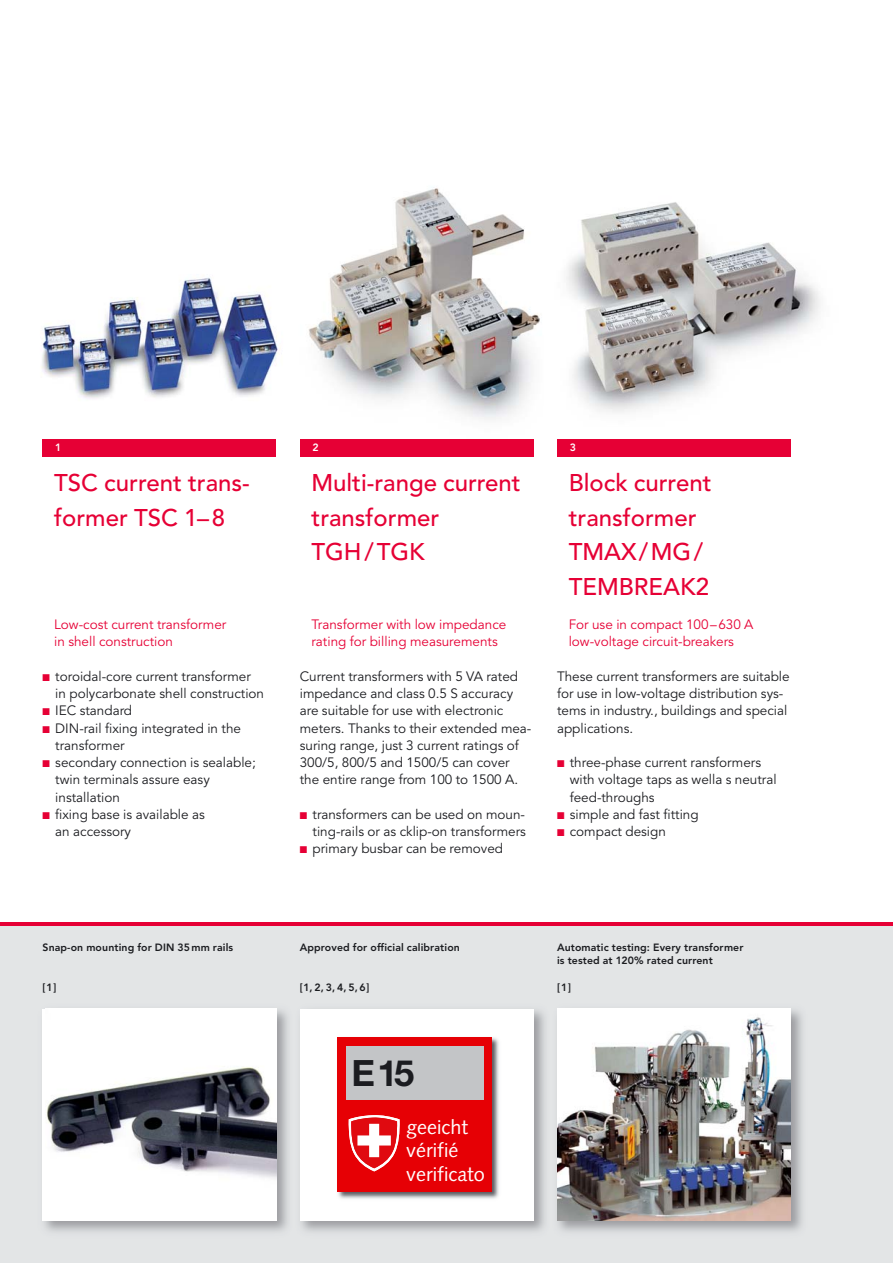
<style>
.page{position:relative;width:893px;height:1263px;background:#fff}
.page>*{position:absolute;margin:0;border:0;box-sizing:border-box;transform-origin:0 0}
.t1{font:700 36.3px "Helvetica Neue East A";color:#1b1c20}
.t2{font:500 24px/34.5px "Avenir";color:#e60035}
.t3{font:19.8px/23.1px "Syntax";color:#fff}
.t4{font:13.5px/17.2px "Avenir";color:#1b1c20}
.t5{font:13.5px/17.2px "Avenir";color:#e60035}
.t6{font:800 10.5px/13.5px "Avenir";letter-spacing:.01em;color:#1b1c20}
.t7{font:800 10.5px "Avenir";color:#fff}
.s1{color:#e60035}
</style>
<div class="page">
<div style="left:0;top:925px;width:893px;height:338px;background:#e3e5e6"></div>
<hr style="left:0;top:922px;width:893px;height:3px;background:#e60035">
<img style="left:41px;top:277px;width:238px;height:122px">
<img style="left:308px;top:187px;width:232px;height:233px">
<img style="left:566px;top:202px;width:254px;height:211px">
<div style="left:43px;top:439px;width:233px;height:18px;background:#e60035"></div>
<div style="left:300px;top:439px;width:234px;height:18px;background:#e60035"></div>
<div style="left:557px;top:439px;width:234px;height:18px;background:#e60035"></div>
<img style="left:42px;top:1008px;width:761px;height:224px">
<img style="left:46px;top:1009px;width:230px;height:211px">
<div style="left:300px;top:1009px;width:234px;height:211px;background:#fff"></div>
<img style="left:557px;top:1009px;width:234px;height:211px">
<img style="left:337px;top:1037px;width:162px;height:162px">
<div style="left:338px;top:1037px;width:154px;height:154px;background:#e60005"></div>
<svg style="left:348px;top:1115px;width:52px;height:56px"></svg>
<div style="left:346px;top:1046px;width:138px;height:53px;background:#c3c5c7"></div>
<p class="t7" style="left:55px;top:443px;width:8px">1</p>
<h2 class="t2" style="left:54px;top:468px;width:197px">TSC current trans&shy;former TSC 1–8</h2>
<p class="t5" style="left:54px;top:617px;width:174px">Low-cost current transformer in shell construction</p>
<p class="t4" style="left:55px;top:669px;width:210px;text-indent:-13px"><span class="s1">■</span> toroidal-core current transformer in polycarbonate shell construction</p>
<p class="t4" style="left:43px;top:703px;width:91px"><span class="s1">■</span> IEC standard</p>
<p class="t4" style="left:55px;top:721px;width:187px;text-indent:-13px"><span class="s1">■</span> DIN-rail fixing integrated in the transformer</p>
<p class="t4" style="left:55px;top:755px;width:202px;text-indent:-13px"><span class="s1">■</span> secondary connection is sealable; twin terminals assure easy installation</p>
<p class="t4" style="left:55px;top:807px;width:151px;text-indent:-13px"><span class="s1">■</span> fixing base is available as an accessory</p>
<p class="t6" style="left:43px;top:941px;width:192px">Snap-on mounting for DIN 35mm rails</p>
<p class="t6" style="left:43px;top:982px;width:16px">[1]</p>
<p class="t7" style="left:313px;top:443px;width:8px">2</p>
<p class="t7" style="left:570px;top:443px;width:8px">3</p>
<h2 class="t2" style="left:311px;top:468px;width:211px">Multi-range current transformer<br>TGH/TGK</h2>
<p class="t5" style="left:311px;top:617px;width:196px">Transformer with low impedance rating for billing measurements</p>
<p class="t4" style="left:300px;top:669px;width:233px">Current transformers with 5 VA rated impedance and class 0.5 S accuracy are suitable for use with electronic meters. Thanks to their extended mea&shy;suring range, just 3 current ratings of 300/5, 800/5 and 1500/5 can cover the entire range from 100 to 1500 A.</p>
<p class="t4" style="left:300px;top:807px;width:228px;text-align:right"><span class="s1">■</span> transformers can be used on moun&shy;ting-rails or as cklip-on transformers</p>
<p class="t4" style="left:300px;top:841px;width:205px"><span class="s1">■</span> primary busbar can be removed</p>
<h2 class="t2" style="left:569px;top:468px;width:144px">Block current transformer<br>TMAX/MG/<br>TEMBREAK2</h2>
<p class="t5" style="left:569px;top:617px;width:186px">For use in compact 100–630 A low-voltage circuit-breakers</p>
<p class="t4" style="left:557px;top:669px;width:234px">These current transformers are suitable for use in low-voltage distribution sys&shy;tems in industry., buildings and special applications.</p>
<p class="t4" style="left:570px;top:755px;width:208px;text-indent:-13px"><span class="s1">■</span> three-phase current ransformers with voltage taps as wella s neutral feed-throughs</p>
<p class="t4" style="left:557px;top:807px;width:143px"><span class="s1">■</span> simple and fast fitting</p>
<p class="t4" style="left:557px;top:824px;width:110px"><span class="s1">■</span> compact design</p>
<p class="t6" style="left:300px;top:941px;width:162px">Approved for official calibration</p>
<p class="t6" style="left:300px;top:982px;width:71px">[1,2,3,4,5,6]</p>
<h1 class="t1" style="left:351px;top:1050px;width:64px">E15</h1>
<h3 class="t3" style="left:406px;top:1118px;width:80px">geeicht vérifié verificato</h3>
<p class="t6" style="left:557px;top:941px;width:188px">Automatic testing: Every transformer is tested at 120% rated current</p>
<p class="t6" style="left:557px;top:982px;width:16px">[1]</p>
</div>
